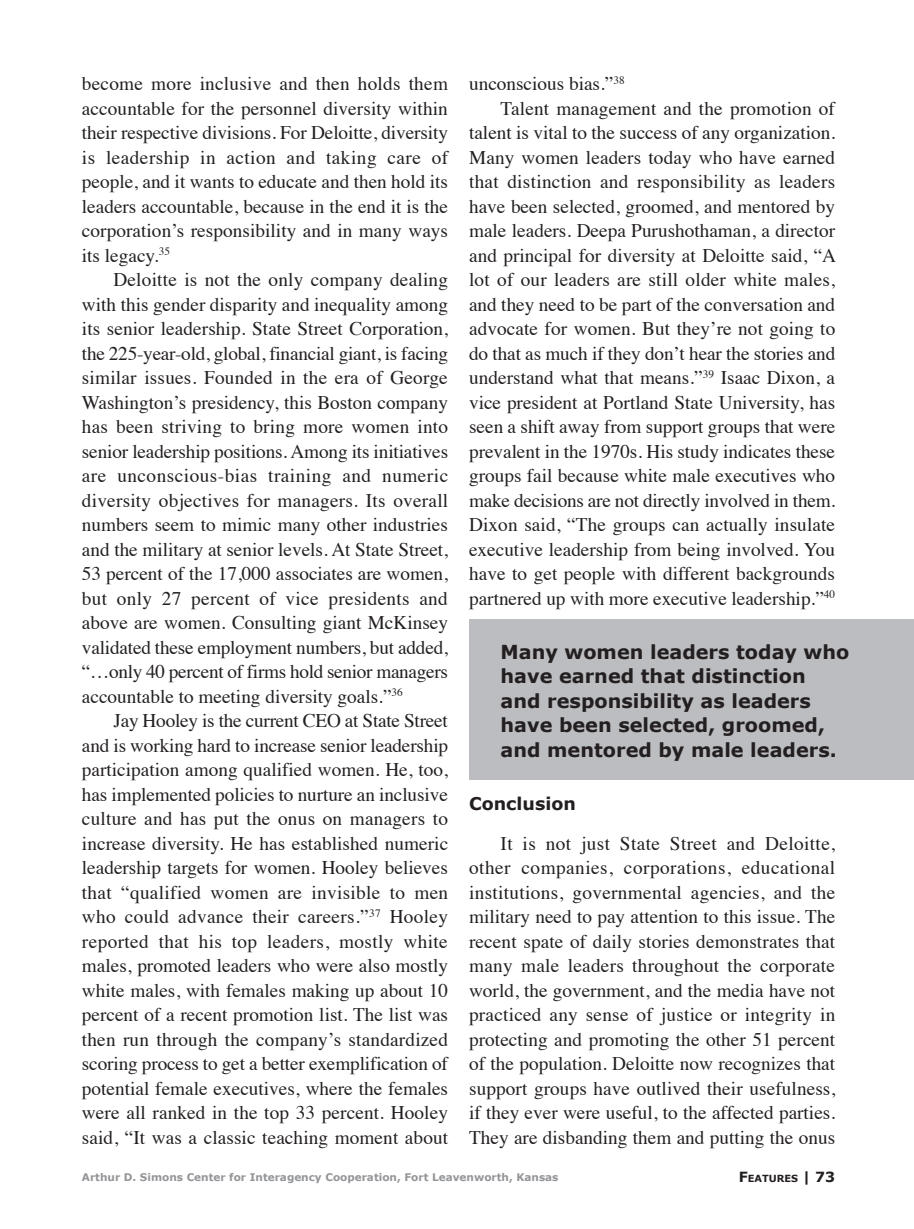
<style>
.page{position:relative;width:914px;height:1229px;background:#fff}
.page>*{position:absolute;margin:0;border:0;box-sizing:border-box;transform-origin:0 0}
.t1{font:19.25px/24.5px "Times";color:#231f20;text-align:justify}
.Right_Pull_Quote{font:700 19.25px/24.5px "Verdana";color:#231f20}
.Subheads{font:700 17.5px "Verdana";color:#231f20}
.t2{font:700 10.5px "Verdana";color:#939598}
.t3{font:700 9.8px "Verdana";color:#231f20}
.s1{font-size:14px}
</style>
<div class="page">
<div style="left:469px;top:619px;width:445px;height:161px;background:#bcbdc0"></div>
<p class="t1" style="left:82px;top:70px;width:368px">become more inclusive and then holds them accountable for the personnel diversity within their respective divisions. For Deloitte, diversity is leadership in action and taking care of people, and it wants to educate and then hold its leaders accountable, because in the end it is the corporation’s responsibility and in many ways its legacy.<sup>35</sup></p>
<p class="t1" style="left:82px;top:266px;width:368px;text-indent:32px">Deloitte is not the only company dealing with this gender disparity and inequality among its senior leadership. State Street Corporation, the 225-year-old, global, financial giant, is facing similar issues. Founded in the era of George Washington’s presidency, this Boston company has been striving to bring more women into senior leadership positions. Among its initiatives are unconscious-bias training and numeric diversity objectives for managers. Its overall numbers seem to mimic many other industries and the military at senior levels. At State Street, 53 percent of the 17,000 associates are women, but only 27 percent of vice presidents and above are women. Consulting giant McKinsey validated these employment numbers, but added, “…only 40 percent of firms hold senior managers accountable to meeting diversity goals.”<sup>36</sup></p>
<p class="t1" style="left:82px;top:707px;width:368px;text-indent:32px">Jay Hooley is the current CEO at State Street and is working hard to increase senior leadership participation among qualified women. He, too, has implemented policies to nurture an inclusive culture and has put the onus on managers to increase diversity. He has established numeric leadership targets for women. Hooley believes that “qualified women are invisible to men who could advance their careers.”<sup>37</sup> Hooley reported that his top leaders, mostly white males, promoted leaders who were also mostly white males, with females making up about 10 percent of a recent promotion list. The list was then run through the company’s standardized scoring process to get a better exemplification of potential female executives, where the females were all ranked in the top 33 percent. Hooley said, “It was a classic teaching moment about</p>
<p class="t1" style="left:469px;top:70px;width:157px">unconscious bias.”<sup>38</sup></p>
<p class="t1" style="left:469px;top:94px;width:368px;text-indent:32px">Talent management and the promotion of talent is vital to the success of any organization.<br>Many women leaders today who have earned that distinction and responsibility as leaders have been selected, groomed, and mentored by male leaders. Deepa Purushothaman, a director and principal for diversity at Deloitte said, “A lot of our leaders are still older white males, and they need to be part of the conversation and advocate for women. But they’re not going to do that as much if they don’t hear the stories and understand what that means.”<sup>39</sup> Isaac Dixon, a vice president at Portland State University, has seen a shift away from support groups that were prevalent in the 1970s. His study indicates these groups fail because white male executives who make decisions are not directly involved in them.<br>Dixon said, “The groups can actually insulate executive leadership from being involved. You have to get people with different backgrounds partnered up with more executive leadership.”<sup>40</sup></p>
<p class="Right_Pull_Quote" style="left:500px;top:638px;width:350px">Many women leaders today who have earned that distinction and responsibility as leaders have been selected, groomed, and mentored by male leaders.</p>
<p class="Subheads" style="left:469px;top:792px;width:108px">Conclusion</p>
<p class="t1" style="left:469px;top:829px;width:368px;text-indent:32px">It is not just State Street and Deloitte, other companies, corporations, educational institutions, governmental agencies, and the military need to pay attention to this issue. The recent spate of daily stories demonstrates that many male leaders throughout the corporate world, the government, and the media have not practiced any sense of justice or integrity in protecting and promoting the other 51 percent of the population. Deloitte now recognizes that support groups have outlived their usefulness, if they ever were useful, to the affected parties.<br>They are disbanding them and putting the onus</p>
<p class="t2" style="left:82px;top:1170px;width:478px">Arthur D. Simons Center for Interagency Cooperation, Fort Leavenworth, Kansas</p>
<p class="t3" style="left:738px;top:1171px;width:98px"><span class="s1">F</span>EATURES <span class="s1">|</span> <span class="s1">73</span></p>
</div>
